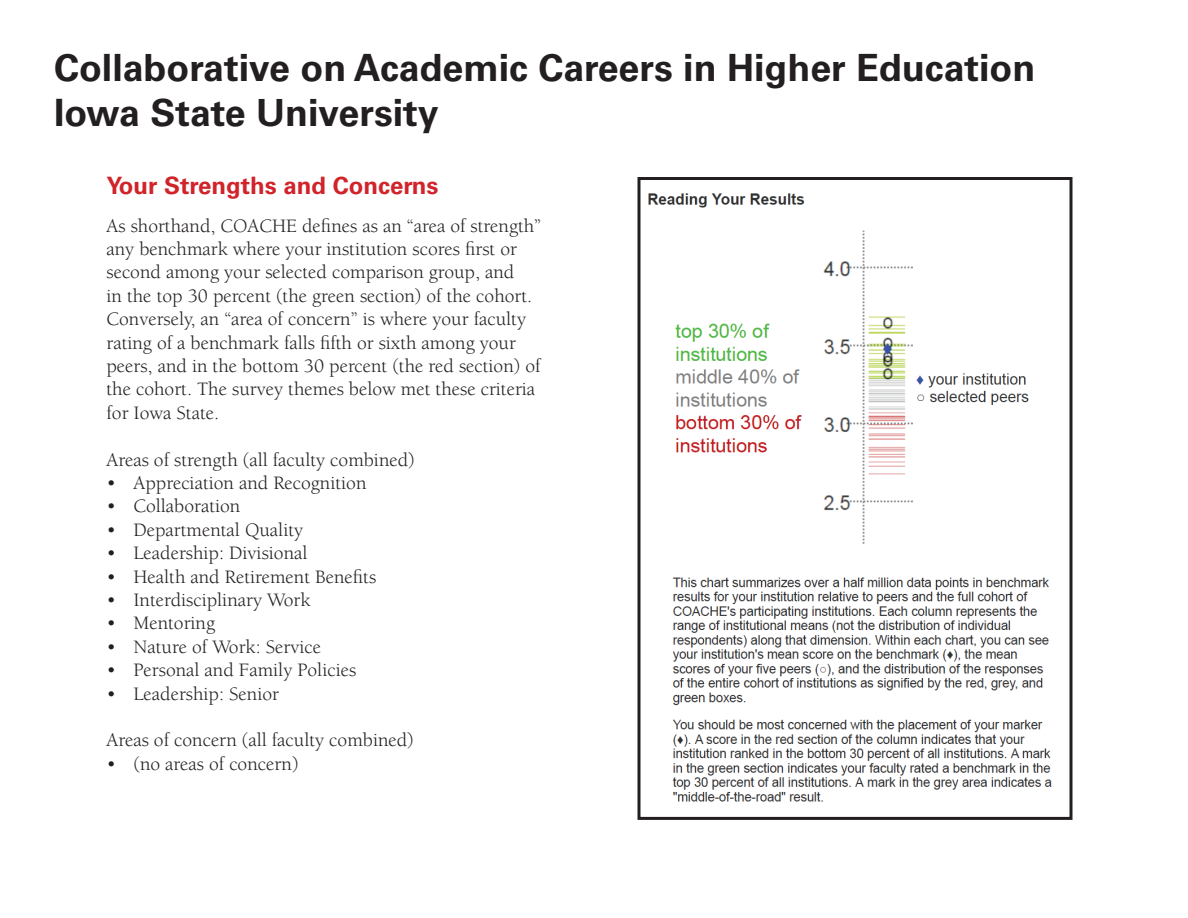
<style>
.page{position:relative;width:1188px;height:918px;background:#fff}
.page>*{position:absolute;margin:0;border:0;box-sizing:border-box;transform-origin:0 0}
.t1{font:700 37.5px/45px "Univers LT Std";color:#231f20}
.t2{font:700 24px "Univers LT Std";color:#d1232a}
.t3{font:19.5px/23.4px "Berkeley Std";color:#231f20}
</style>
<div class="page">
<img style="left:648px;top:193px;width:404px;height:609px">
<div style="left:638px;top:177px;width:434px;height:643px;border:3px solid #231f20"></div>
<h1 class="t1" style="left:54px;top:46px;width:983px">Collaborative on Academic Careers in Higher Education<br>Iowa State University</h1>
<p class="t2" style="left:106px;top:171px;width:334px">Your Strengths and Concerns</p>
<p class="t3" style="left:106px;top:214px;width:436px">As shorthand, COACHE defines as an “area of strength” any benchmark where your institution scores first or second among your selected comparison group, and<br>in the top 30 percent (the green section) of the cohort.<br>Conversely, an “area of concern” is where your faculty rating of a benchmark falls fifth or sixth among your peers, and in the bottom 30 percent (the red section) of the cohort. The survey themes below met these criteria for Iowa State.</p>
<p class="t3" style="left:106px;top:448px;width:310px">Areas of strength (all faculty combined)</p>
<p class="t3" style="left:106px;top:471px;width:262px">• Appreciation and Recognition</p>
<p class="t3" style="left:106px;top:495px;width:135px">• Collaboration</p>
<p class="t3" style="left:106px;top:518px;width:198px">• Departmental Quality</p>
<p class="t3" style="left:106px;top:542px;width:203px">• Leadership: Divisional</p>
<p class="t3" style="left:106px;top:565px;width:271px">• Health and Retirement Benefits</p>
<p class="t3" style="left:106px;top:588px;width:206px">• Interdisciplinary Work</p>
<p class="t3" style="left:106px;top:612px;width:110px">• Mentoring</p>
<p class="t3" style="left:106px;top:635px;width:216px">• Nature of Work: Service</p>
<p class="t3" style="left:106px;top:659px;width:251px">• Personal and Family Policies</p>
<p class="t3" style="left:106px;top:682px;width:174px">• Leadership: Senior</p>
<p class="t3" style="left:106px;top:729px;width:309px">Areas of concern (all faculty combined)</p>
<p class="t3" style="left:106px;top:752px;width:194px">• (no areas of concern)</p>
</div>
